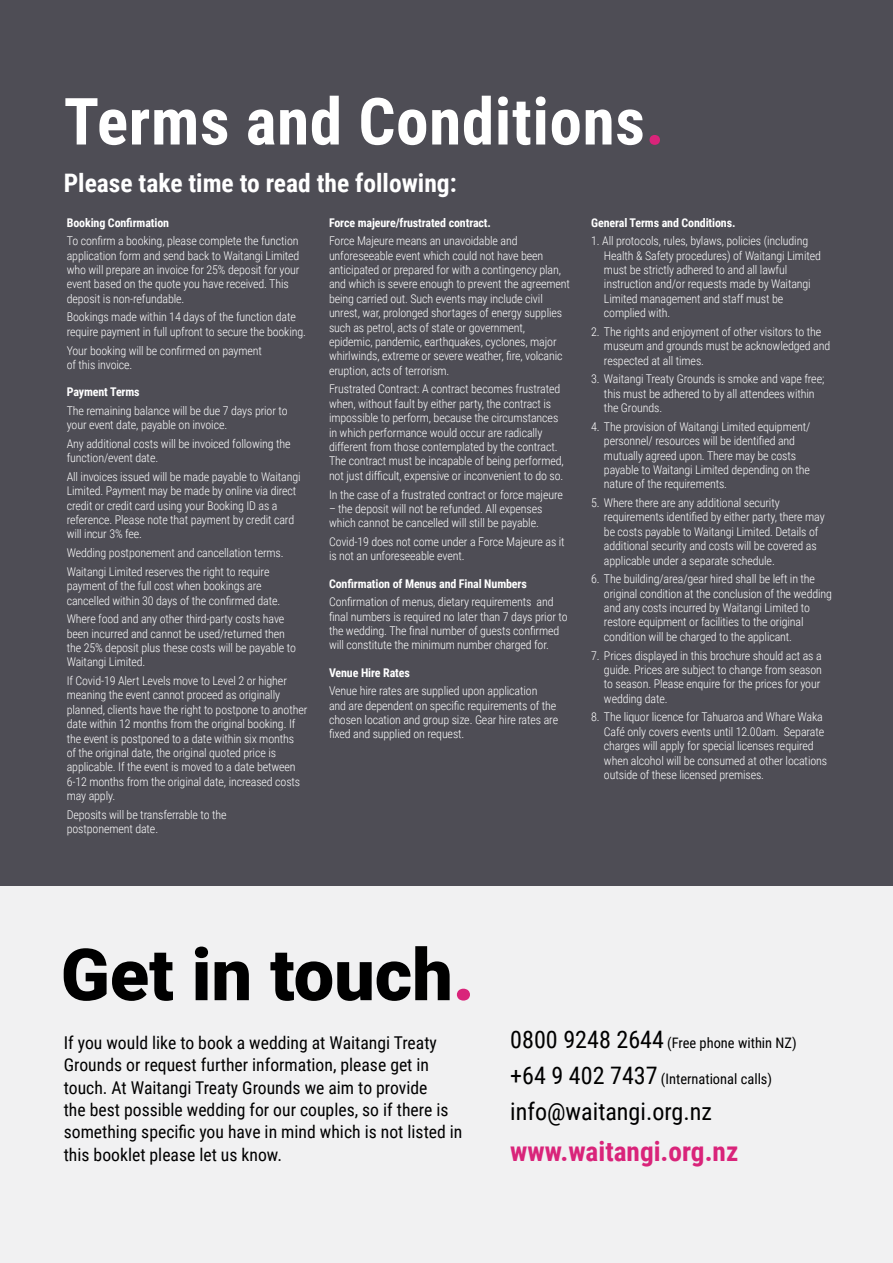
<style>
.page{position:relative;width:893px;height:1263px;background:#fff}
.page>*{position:absolute;margin:0;border:0;box-sizing:border-box;transform-origin:0 0}
.t1{font:900 72px "Roboto";color:#000}
.t2{font:700 65.1px "Roboto Condensed";letter-spacing:.01em;color:#fff}
.t3{font:700 27.3px "Roboto Condensed";color:#d9247a}
.t4{font:700 25.5px "Roboto Condensed";color:#fff}
.t5{font:24px "Roboto Condensed";color:#000}
.t6{font:17.7px/22.5px "Roboto Condensed";color:#000}
.t7{font:14.4px "Roboto Condensed";color:#000}
.t8{font:300 12px/14.4px "Roboto Condensed";letter-spacing:-.01em;color:#fff}
.t9{font:700 12px "Roboto Condensed";letter-spacing:-.01em;color:#fff}
.s1{color:#d9247a}
.s2{font-size:24px}
</style>
<div class="page">
<div style="left:0;top:0;width:893px;height:887px;background:#4e4d55"></div>
<div style="left:0;top:887px;width:893px;height:376px;background:#f1f1f2"></div>
<h2 class="t2" style="left:64px;top:76px;width:602px">Terms and Conditions<span class="s1">.</span></h2>
<h3 class="t4" style="left:64px;top:165px;width:394px">Please take time to read the following:</h3>
<p class="t9" style="left:67px;top:214px;width:104px">Booking Confirmation</p>
<p class="t8" style="left:67px;top:233px;width:234px">To confirm a booking, please complete the function application form and send back to Waitangi Limited who will prepare an invoice for 25% deposit for your event based on the quote you have received. This deposit is non-refundable.</p>
<p class="t8" style="left:67px;top:310px;width:241px">Bookings made within 14 days of the function date require payment in full upfront to secure the booking.</p>
<p class="t8" style="left:67px;top:343px;width:197px">Your booking will be confirmed on payment of this invoice.</p>
<p class="t9" style="left:67px;top:383px;width:74px">Payment Terms</p>
<p class="t8" style="left:67px;top:403px;width:222px">The remaining balance will be due 7 days prior to your event date, payable on invoice.</p>
<p class="t8" style="left:67px;top:436px;width:225px">Any additional costs will be invoiced following the function/event date.</p>
<p class="t8" style="left:67px;top:469px;width:235px">All invoices issued will be made payable to Waitangi Limited. Payment may be made by online via direct credit or credit card using your Booking ID as a reference. Please note that payment by credit card will incur 3% fee.</p>
<p class="t8" style="left:67px;top:543px;width:218px;line-height:18.6px">Wedding postponement and cancellation terms.<br>Waitangi Limited reserves the right to require</p>
<p class="t8" style="left:67px;top:578px;width:215px">payment of the full cost when bookings are cancelled within 30 days of the confirmed date.</p>
<p class="t8" style="left:67px;top:611px;width:231px">Where food and any other third-party costs have been incurred and cannot be used/returned then the 25% deposit plus these costs will be payable to Waitangi Limited.</p>
<p class="t8" style="left:67px;top:673px;width:242px">If Covid-19 Alert Levels move to Level 2 or higher meaning the event cannot proceed as originally planned, clients have the right to postpone to another date within 12 months from the original booking. If the event is postponed to a date within six months<br>of the original date, the original quoted price is applicable. If the event is moved to a date between 6-12 months from the original date, increased costs may apply.</p>
<p class="t8" style="left:67px;top:807px;width:161px">Deposits will be transferrable to the postponement date.</p>
<p class="t9" style="left:329px;top:214px;width:163px">Force majeure/frustrated contract.</p>
<p class="t8" style="left:329px;top:233px;width:242px">Force Majeure means an unavoidable and unforeseeable event which could not have been anticipated or prepared for with a contingency plan, and which is severe enough to prevent the agreement being carried out. Such events may include civil unrest, war, prolonged shortages of energy supplies such as petrol, acts of state or government, epidemic, pandemic, earthquakes, cyclones, major whirlwinds, extreme or severe weather, fire, volcanic eruption, acts of terrorism.</p>
<p class="t8" style="left:329px;top:381px;width:236px">Frustrated Contract: A contract becomes frustrated when, without fault by either party, the contract is impossible to perform, because the circumstances in which performance would occur are radically different from those contemplated by the contract.<br>The contract must be incapable of being performed, not just difficult, expensive or inconvenient to do so.</p>
<p class="t8" style="left:329px;top:487px;width:235px">In the case of a frustrated contract or force majeure</p>
<p class="t8" style="left:329px;top:501px;width:215px">– the deposit will not be refunded. All expenses which cannot be cancelled will still be payable.</p>
<p class="t8" style="left:329px;top:534px;width:237px">Covid-19 does not come under a Force Majeure as it is not an unforeseeable event.</p>
<p class="t9" style="left:329px;top:575px;width:199px">Confirmation of Menus and Final Numbers</p>
<p class="t8" style="left:329px;top:594px;width:240px">Confirmation of menus, dietary requirements and final numbers is required no later than 7 days prior to the wedding. The final number of guests confirmed will constitute the minimum number charged for.</p>
<p class="t9" style="left:329px;top:664px;width:82px">Venue Hire Rates</p>
<p class="t8" style="left:329px;top:683px;width:231px">Venue hire rates are supplied upon application<br>and are dependent on specific requirements of the chosen location and group size. Gear hire rates are fixed and supplied on request.</p>
<p class="t9" style="left:591px;top:214px;width:146px">General Terms and Conditions.</p>
<p class="t8" style="left:604px;top:233px;width:218px;text-indent:-13px">1. All protocols, rules, bylaws, policies (including Health &amp; Safety procedures) of Waitangi Limited must be strictly adhered to and all lawful instruction and/or requests made by Waitangi Limited management and staff must be complied with.</p>
<p class="t8" style="left:604px;top:324px;width:228px;text-indent:-13px">2. The rights and enjoyment of other visitors to the museum and grounds must be acknowledged and respected at all times.</p>
<p class="t8" style="left:604px;top:371px;width:222px;text-indent:-13px">3. Waitangi Treaty Grounds is smoke and vape free; this must be adhered to by all attendees within the Grounds.</p>
<p class="t8" style="left:604px;top:419px;width:208px;text-indent:-13px">4. The provision of Waitangi Limited equipment/ personnel/ resources will be identified and mutually agreed upon. There may be costs payable to Waitangi Limited depending on the nature of the requirements.</p>
<p class="t8" style="left:604px;top:495px;width:222px;text-indent:-13px">5. Where there are any additional security requirements identified by either party, there may be costs payable to Waitangi Limited. Details of additional security and costs will be covered as applicable under a separate schedule.</p>
<p class="t8" style="left:604px;top:571px;width:230px;text-indent:-13px">6. The building/area/gear hired shall be left in the original condition at the conclusion of the wedding and any costs incurred by Waitangi Limited to restore equipment or facilities to the original condition will be charged to the applicant.</p>
<p class="t8" style="left:604px;top:648px;width:220px;text-indent:-13px">7. Prices displayed in this brochure should act as a guide. Prices are subject to change from season to season. Please enquire for the prices for your wedding date.</p>
<p class="t8" style="left:604px;top:709px;width:225px;text-indent:-13px">8. The liquor licence for Tahuaroa and Whare Waka Café only covers events until 12.00am. Separate charges will apply for special licenses required when alcohol will be consumed at other locations outside of these licensed premises.</p>
<h1 class="t1" style="left:61px;top:924px;width:415px">Get in touch<span class="s1">.</span></h1>
<p class="t6" style="left:64px;top:1030px;width:400px">If you would like to book a wedding at Waitangi Treaty Grounds or request further information, please get in touch. At Waitangi Treaty Grounds we aim to provide<br>the best possible wedding for our couples, so if there is something specific you have in mind which is not listed in this booklet please let us know.</p>
<p class="t7" style="left:510px;top:1033px;width:288px"><span class="s2">0800 9248 2644</span> (Free phone within NZ)</p>
<p class="t7" style="left:510px;top:1069px;width:263px"><span class="s2">+64 9 402 7437</span> (International calls)</p>
<h3 class="t5" style="left:510px;top:1095px;width:203px">info@waitangi.org.nz</h3>
<h3 class="t3" style="left:510px;top:1132px;width:230px">www.waitangi.org.nz</h3>
</div>
